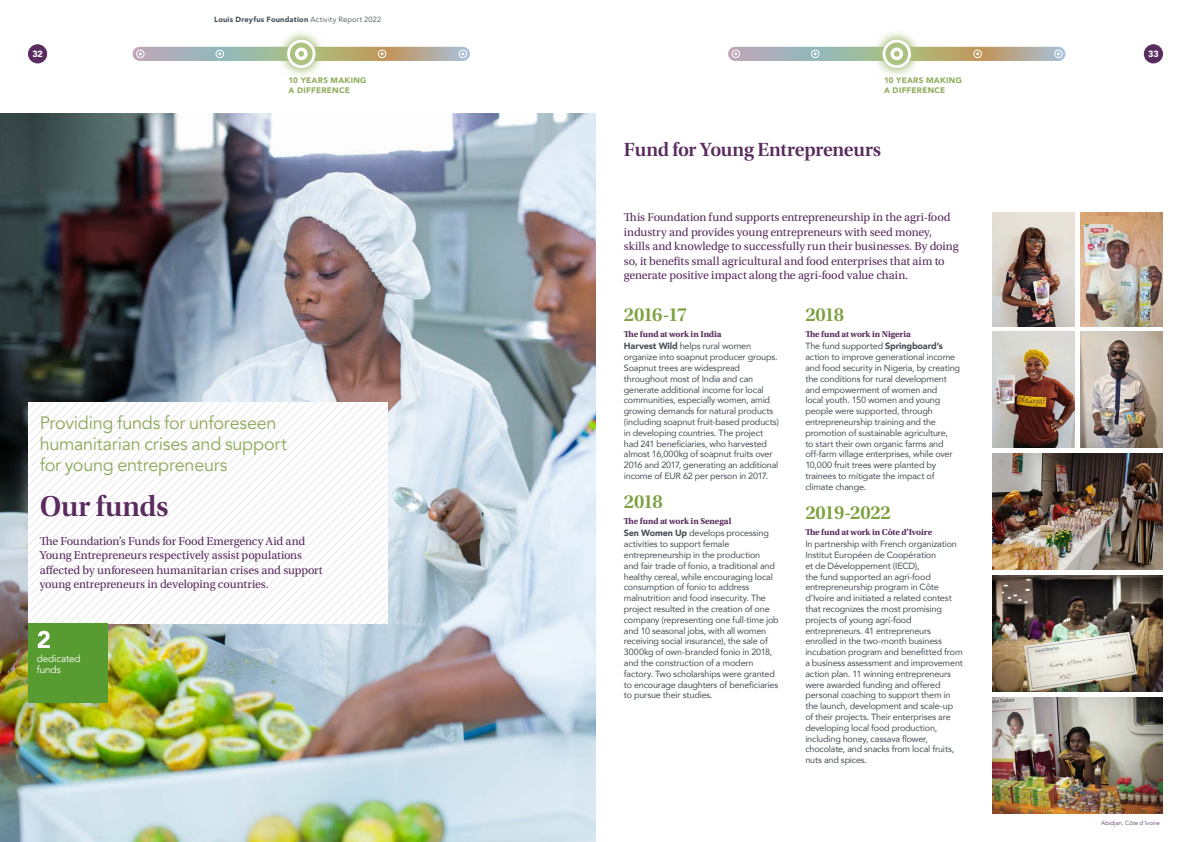
<style>
.page{position:relative;width:1191px;height:842px;background:#fff}
.page>*{position:absolute;margin:0;border:0;box-sizing:border-box;transform-origin:0 0}
._01_Head_T1_serif_30{font:30px "Utopia Std Semibold Subh";color:#592b5e}
._02_big_figs_T1{font:900 24px "Avenir";color:#fff}
._01_heads_T2_serif_20{font:20px "Utopia Std Semibold Subh";letter-spacing:-.015em;color:#592b5e}
._01_heads_T2_serif_20-2{font:20px "Utopia Std Semibold Subh";letter-spacing:-.055em;color:#7da140}
._01_heads_T2_serif_20-3{font:20px "Utopia Std Semibold Subh";letter-spacing:-.015em;color:#7da140}
._01_Head_T2_18{font:18px/21px "Avenir";letter-spacing:-.015em;color:#8dab5a}
._01_serif_intro_T1_12{font:12px/14.4px "Utopia Std";letter-spacing:-.01em;color:#592b5e}
._02_stats_copy{font:10px/11px "Avenir";letter-spacing:-.015em;color:#fff}
._02_projects_bodycopy{font:9px/10.8px "Avenir";letter-spacing:-.02em;color:#464f56}
._02_proj_heads{font:700 9px "Utopia Std";letter-spacing:-.01em;color:#592b5e}
.t1{font:900 9px "Avenir";color:#fff}
.t2{font:900 8px/9.6px "Avenir";letter-spacing:.035em;color:#8dab5a}
.t3{font:900 7.5px "Avenir";letter-spacing:.025em;color:#464f56}
._05_photo_caption_univers_7_purple{font:300 6px "Avenir";letter-spacing:.005em;color:#572c5f}
.s1{font-weight:400}
.s2{font-weight:900}
</style>
<div class="page">
<img style="left:0;top:113px;width:595px;height:729px">
<img style="left:992px;top:213px;width:82px;height:113px">
<img style="left:992px;top:332px;width:82px;height:116px">
<img style="left:992px;top:454px;width:170px;height:116px">
<img style="left:992px;top:575px;width:170px;height:117px">
<img style="left:992px;top:697px;width:170px;height:117px">
<img style="left:1080px;top:213px;width:82px;height:113px">
<img style="left:1080px;top:332px;width:82px;height:116px">
<svg style="left:33px;top:403px;width:9px;height:221px"></svg>
<svg style="left:42px;top:403px;width:8px;height:221px"></svg>
<svg style="left:50px;top:403px;width:9px;height:221px"></svg>
<svg style="left:59px;top:403px;width:8px;height:221px"></svg>
<svg style="left:67px;top:403px;width:9px;height:221px"></svg>
<svg style="left:76px;top:403px;width:8px;height:221px"></svg>
<svg style="left:84px;top:403px;width:9px;height:221px"></svg>
<svg style="left:93px;top:403px;width:8px;height:221px"></svg>
<svg style="left:101px;top:403px;width:9px;height:221px"></svg>
<svg style="left:110px;top:403px;width:8px;height:221px"></svg>
<svg style="left:118px;top:403px;width:9px;height:221px"></svg>
<svg style="left:127px;top:403px;width:8px;height:221px"></svg>
<svg style="left:135px;top:403px;width:9px;height:221px"></svg>
<svg style="left:144px;top:403px;width:8px;height:221px"></svg>
<svg style="left:152px;top:403px;width:9px;height:221px"></svg>
<svg style="left:161px;top:403px;width:8px;height:221px"></svg>
<svg style="left:169px;top:403px;width:9px;height:221px"></svg>
<svg style="left:178px;top:403px;width:8px;height:221px"></svg>
<svg style="left:186px;top:403px;width:9px;height:221px"></svg>
<svg style="left:195px;top:403px;width:8px;height:221px"></svg>
<svg style="left:203px;top:403px;width:9px;height:221px"></svg>
<svg style="left:212px;top:403px;width:175px;height:221px"></svg>
<div style="left:28px;top:624px;width:80px;height:79px;background:#589b31"></div>
<div style="left:1144px;top:45px;width:18px;height:18px;background:#592b5e;border-radius:50%"></div>
<div style="left:1144px;top:45px;width:18px;height:18px;border:1px solid #592b5e;border-radius:50%"></div>
<svg style="left:735px;top:47px;width:323px;height:14px"></svg>
<svg style="left:872px;top:32px;width:49px;height:44px"></svg>
<svg style="left:882px;top:40px;width:29px;height:28px"></svg>
<div style="left:885px;top:43px;width:23px;height:22px;background:#abc280;border-radius:50%"></div>
<div style="left:890px;top:47px;width:13px;height:14px;background:#fff;border-radius:50%"></div>
<div style="left:889px;top:47px;width:15px;height:14px;border:1px solid #abc280;border-radius:50%"></div>
<svg style="left:894px;top:51px;width:5px;height:6px"></svg>
<div style="left:731px;top:50px;width:9px;height:8px;border:1px solid #fff;border-radius:50%"></div>
<div style="left:811px;top:50px;width:8px;height:8px;border:1px solid #fff;border-radius:50%"></div>
<div style="left:973px;top:50px;width:8px;height:8px;border:1px solid #fff;border-radius:50%"></div>
<div style="left:1054px;top:50px;width:8px;height:8px;border:1px solid #fff;border-radius:50%"></div>
<div style="left:28px;top:45px;width:19px;height:18px;background:#592b5e;border-radius:50%"></div>
<div style="left:28px;top:45px;width:19px;height:18px;border:1px solid #592b5e;border-radius:50%"></div>
<svg style="left:140px;top:47px;width:323px;height:14px"></svg>
<svg style="left:277px;top:32px;width:49px;height:44px"></svg>
<svg style="left:287px;top:40px;width:28px;height:28px"></svg>
<div style="left:290px;top:43px;width:23px;height:22px;background:#abc280;border-radius:50%"></div>
<div style="left:294px;top:47px;width:14px;height:14px;background:#fff;border-radius:50%"></div>
<div style="left:294px;top:47px;width:14px;height:14px;border:1px solid #abc280;border-radius:50%"></div>
<svg style="left:298px;top:51px;width:6px;height:6px"></svg>
<div style="left:136px;top:50px;width:9px;height:8px;border:1px solid #fff;border-radius:50%"></div>
<div style="left:215px;top:50px;width:9px;height:8px;border:1px solid #fff;border-radius:50%"></div>
<div style="left:378px;top:50px;width:8px;height:8px;border:1px solid #fff;border-radius:50%"></div>
<div style="left:459px;top:50px;width:8px;height:8px;border:1px solid #fff;border-radius:50%"></div>
<p class="t1" style="left:32px;top:47px;width:12px">32</p>
<p class="t3" style="left:214px;top:13px;width:169px">Louis Dreyfus Foundation <span class="s1">Activity Report 2022</span></p>
<p class="t2" style="left:288px;top:75px;width:79px">10 YEARS MAKING<br>A DIFFERENCE</p>
<p class="_01_Head_T2_18" style="left:40px;top:413px;width:249px">Providing funds for unforeseen humanitarian crises and support for young entrepreneurs</p>
<p class="_01_Head_T1_serif_30" style="left:40px;top:490px;width:130px">Our funds</p>
<p class="_01_serif_intro_T1_12" style="left:40px;top:534px;width:284px">The Foundation’s Funds for Food Emergency Aid and Young Entrepreneurs respectively assist populations affected by unforeseen humanitarian crises and support young entrepreneurs in developing countries.</p>
<p class="_02_big_figs_T1" style="left:37px;top:619px;width:16px">2</p>
<p class="_02_stats_copy" style="left:37px;top:653px;width:45px">dedicated funds</p>
<p class="t2" style="left:884px;top:75px;width:79px">10 YEARS MAKING<br>A DIFFERENCE</p>
<p class="_01_heads_T2_serif_20" style="left:624px;top:139px;width:259px">Fund for Young Entrepreneurs</p>
<p class="_01_serif_intro_T1_12" style="left:624px;top:210px;width:336px">This Foundation fund supports entrepreneurship in the agri-food industry and provides young entrepreneurs with seed money, skills and knowledge to successfully run their businesses. By doing so, it benefits small agricultural and food enterprises that aim to generate positive impact along the agri-food value chain.</p>
<p class="_01_heads_T2_serif_20-2" style="left:624px;top:303px;width:65px">2016-17</p>
<p class="_02_proj_heads" style="left:624px;top:329px;width:99px">The fund at work in India</p>
<p class="_02_projects_bodycopy" style="left:624px;top:341px;width:156px"><span class="s2">Harvest Wild</span> helps rural women organize into soapnut producer groups.<br>Soapnut trees are widespread throughout most of India and can generate additional income for local communities, especially women, amid growing demands for natural products (including soapnut fruit-based products) in developing countries. The project had 241 beneficiaries, who harvested almost 16,000kg of soapnut fruits over 2016 and 2017, generating an additional income of EUR 62 per person in 2017.</p>
<p class="_01_heads_T2_serif_20-2" style="left:624px;top:490px;width:40px">2018</p>
<p class="_02_proj_heads" style="left:624px;top:516px;width:109px">The fund at work in Senegal</p>
<p class="_02_projects_bodycopy" style="left:624px;top:528px;width:156px"><span class="s2">Sen Women Up</span> develops processing activities to support female entrepreneurship in the production<br>and fair trade of fonio, a traditional and healthy cereal, while encouraging local consumption of fonio to address malnutrition and food insecurity. The project resulted in the creation of one company (representing one full-time job and 10 seasonal jobs, with all women receiving social insurance), the sale of 3000kg of own-branded fonio in 2018, and the construction of a modern factory. Two scholarships were granted to encourage daughters of beneficiaries to pursue their studies.</p>
<p class="_01_heads_T2_serif_20-2" style="left:805px;top:303px;width:40px">2018</p>
<p class="_02_proj_heads" style="left:805px;top:329px;width:107px">The fund at work in Nigeria</p>
<p class="_02_projects_bodycopy" style="left:805px;top:341px;width:156px">The fund supported <span class="s2">Springboard’s </span>action to improve generational income and food security in Nigeria, by creating the conditions for rural development and empowerment of women and<br>local youth. 150 women and young people were supported, through entrepreneurship training and the promotion of sustainable agriculture,<br>to start their own organic farms and off-farm village enterprises, while over 10,000 fruit trees were planted by trainees to mitigate the impact of climate change.</p>
<p class="_01_heads_T2_serif_20-3" style="left:805px;top:501px;width:87px">2019-2022</p>
<p class="_02_proj_heads" style="left:805px;top:527px;width:128px">The fund at work in Côte d’Ivoire</p>
<p class="_02_projects_bodycopy" style="left:805px;top:538px;width:159px">In partnership with French organization Institut Européen de Coopération<br>et de Développement (IECD),<br>the fund supported an agri-food entrepreneurship program in Côte d’Ivoire and initiated a related contest that recognizes the most promising projects of young agri-food entrepreneurs. 41 entrepreneurs enrolled in the two-month business incubation program and benefitted from a business assessment and improvement action plan. 11 winning entrepreneurs were awarded funding and offered personal coaching to support them in the launch, development and scale-up of their projects. Their enterprises are developing local food production, including honey, cassava flower, chocolate, and snacks from local fruits, nuts and spices.</p>
<p class="t1" style="left:1148px;top:47px;width:12px">33</p>
<p class="_05_photo_caption_univers_7_purple" style="left:1101px;top:819px;width:60px">Abidjan, Côte d’Ivoire</p>
</div>
